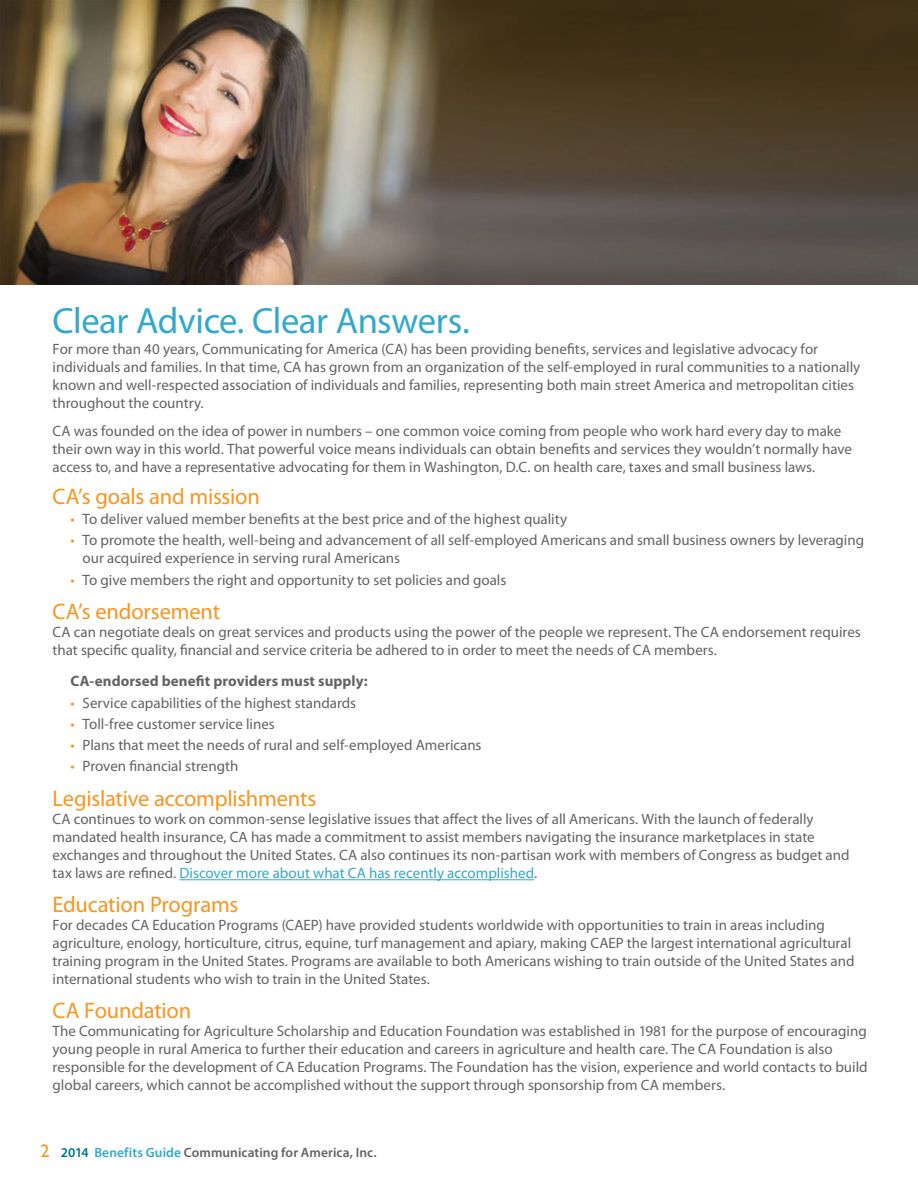
<style>
.page{position:relative;width:918px;height:1188px;background:#fff}
.page>*{position:absolute;margin:0;border:0;box-sizing:border-box;transform-origin:0 0}
.Sub_Title{font:36.6px "Myriad Pro";letter-spacing:-.015em;color:#32a8ce}
.Sub_Title-2{font:22.5px "Myriad Pro";letter-spacing:-.01em;color:#f79521}
.Sub_Title-3{font:15px/18px "Myriad Pro";color:#636366}
.Sub_Title-4{font:700 15px "Myriad Pro";letter-spacing:.005em;color:#636366}
.t1{font:600 13.5px "Myriad Pro";letter-spacing:.005em;color:#636366}
.s1{color:#f79521}
.s2{color:#32a8ce}
.s3{font-family:"Gill Sans";font-weight:400;font-size:18px;color:#f79521}
.s4{color:#00718e}
</style>
<div class="page">
<hr style="left:180px;top:879px;width:354px;height:1px;background:#32a8ce">
<img style="left:0;top:0;width:917px;height:284px">
<hr style="left:917px;top:0;width:1px;height:284px;background:#636366">
<p class="Sub_Title" style="left:53px;top:298px;width:419px">Clear Advice. Clear Answers.</p>
<p class="Sub_Title-3" style="left:53px;top:339px;width:809px">For more than 40 years, Communicating for America (CA) has been providing benefits, services and legislative advocacy for individuals and families. In that time, CA has grown from an organization of the self-employed in rural communities to a nationally known and well-respected association of individuals and families, representing both main street America and metropolitan cities throughout the country.</p>
<p class="Sub_Title-3" style="left:53px;top:422px;width:801px">CA was founded on the idea of power in numbers – one common voice coming from people who work hard every day to make their own way in this world. That powerful voice means individuals can obtain benefits and services they wouldn’t normally have access to, and have a representative advocating for them in Washington, D.C. on health care, taxes and small business laws.</p>
<p class="Sub_Title-2" style="left:53px;top:482px;width:209px">CA’s goals and mission</p>
<p class="Sub_Title-3" style="left:71px;top:510px;width:498px"><span class="s1">•</span> To deliver valued member benefits at the best price and of the highest quality</p>
<p class="Sub_Title-3" style="left:83px;top:531px;width:783px;text-indent:-12px"><span class="s1">•</span> To promote the health, well-being and advancement of all self-employed Americans and small business owners by leveraging our acquired experience in serving rural Americans</p>
<p class="Sub_Title-3" style="left:71px;top:570px;width:437px"><span class="s1">•</span> To give members the right and opportunity to set policies and goals</p>
<p class="Sub_Title-2" style="left:53px;top:598px;width:169px">CA’s endorsement</p>
<p class="Sub_Title-3" style="left:53px;top:623px;width:810px">CA can negotiate deals on great services and products using the power of the people we represent. The CA endorsement requires that specific quality, financial and service criteria be adhered to in order to meet the needs of CA members.</p>
<p class="Sub_Title-4" style="left:71px;top:672px;width:299px">CA-endorsed benefit providers must supply:</p>
<p class="Sub_Title-3" style="left:71px;top:693px;width:287px"><span class="s1">•</span> Service capabilities of the highest standards</p>
<p class="Sub_Title-3" style="left:71px;top:715px;width:206px"><span class="s1">•</span> Toll-free customer service lines</p>
<p class="Sub_Title-3" style="left:71px;top:736px;width:413px"><span class="s1">•</span> Plans that meet the needs of rural and self-employed Americans</p>
<p class="Sub_Title-3" style="left:71px;top:757px;width:169px"><span class="s1">•</span> Proven financial strength</p>
<p class="Sub_Title-2" style="left:53px;top:785px;width:265px">Legislative accomplishments</p>
<p class="Sub_Title-3" style="left:53px;top:810px;width:799px">CA continues to work on common-sense legislative issues that affect the lives of all Americans. With the launch of federally mandated health insurance, CA has made a commitment to assist members navigating the insurance marketplaces in state exchanges and throughout the United States. CA also continues its non-partisan work with members of Congress as budget and tax laws are refined. <span class="s2">Discover more about what CA has recently accomplished</span>.</p>
<p class="Sub_Title-2" style="left:53px;top:891px;width:187px">Education Programs</p>
<p class="Sub_Title-3" style="left:53px;top:916px;width:803px">For decades CA Education Programs (CAEP) have provided students worldwide with opportunities to train in areas including agriculture, enology, horticulture, citrus, equine, turf management and apiary, making CAEP the largest international agricultural training program in the United States. Programs are available to both Americans wishing to train outside of the United States and international students who wish to train in the United States.</p>
<p class="Sub_Title-2" style="left:53px;top:997px;width:140px">CA Foundation</p>
<p class="Sub_Title-3" style="left:53px;top:1022px;width:817px">The Communicating for Agriculture Scholarship and Education Foundation was established in 1981 for the purpose of encouraging young people in rural America to further their education and careers in agriculture and health care. The CA Foundation is also responsible for the development of CA Education Programs. The Foundation has the vision, experience and world contacts to build global careers, which cannot be accomplished without the support through sponsorship from CA members.</p>
<p class="t1" style="left:40px;top:1144px;width:338px"><span class="s3">2</span> <span class="s4">2014</span> <span class="s2">Benefits Guide</span> Communicating for America, Inc.</p>
</div>
